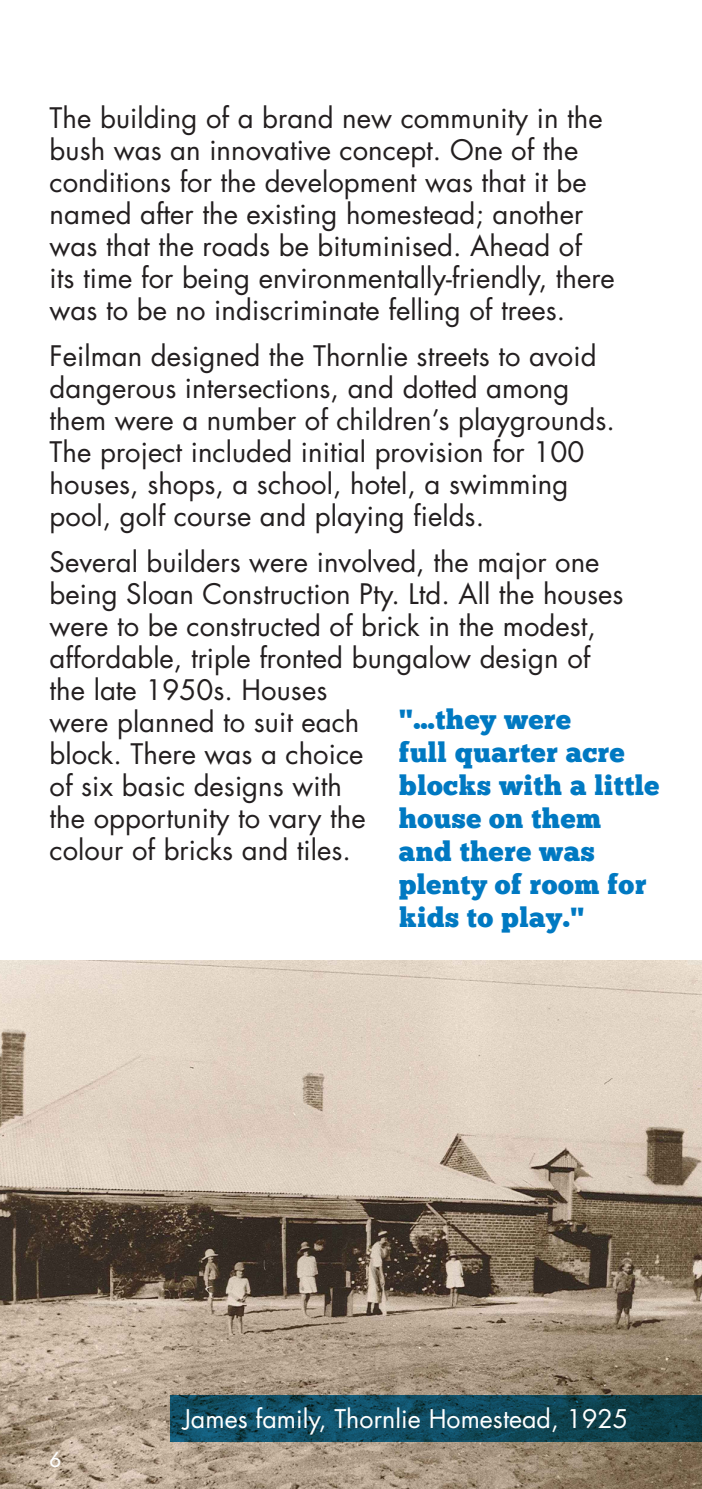
<style>
.page{position:relative;width:702px;height:1489px;background:#fff}
.page>*{position:absolute;margin:0;border:0;box-sizing:border-box;transform-origin:0 0}
.DL_Body_Text_-_black{font:27.5px/32px "Futura";color:#231f20}
.QUOTES{font:27.5px/33px "Chunk Five Ex";letter-spacing:.02em;color:#0079c2}
.sub_image_text{font:25px "Futura";color:#fff}
.dates_white{font:20px "Futura";color:#fff}
</style>
<div class="page">
<img style="left:0;top:960px;width:702px;height:528px">
<svg style="left:171px;top:1394px;width:531px;height:46px;background:#124a5b"></svg>
<p class="DL_Body_Text_-_black" style="left:50px;top:102px;width:566px">The building of a brand new community in the bush was an innovative concept. One of the conditions for the development was that it be named after the existing homestead; another was that the roads be bituminised. Ahead of<br>its time for being environmentally-friendly, there was to be no indiscriminate felling of trees.</p>
<p class="DL_Body_Text_-_black" style="left:50px;top:340px;width:567px">Feilman designed the Thornlie streets to avoid dangerous intersections, and dotted among them were a number of children’s playgrounds.<br>The project included initial provision for 100 houses, shops, a school, hotel, a swimming pool, golf course and playing fields.</p>
<p class="DL_Body_Text_-_black" style="left:50px;top:546px;width:575px">Several builders were involved, the major one being Sloan Construction Pty. Ltd. All the houses were to be constructed of brick in the modest, affordable, triple fronted bungalow design of the late 1950s. Houses<br>were planned to suit each<br>block. There was a choice<br>of six basic designs with<br>the opportunity to vary the<br>colour of bricks and tiles.</p>
<p class="QUOTES" style="left:399px;top:702px;width:262px">"…they were<br>full quarter acre blocks with a little house on them and there was plenty of room for kids to play."</p>
<p class="dates_white" style="left:50px;top:1446px;width:13px">6</p>
<p class="sub_image_text" style="left:183px;top:1402px;width:447px">James family, Thornlie Homestead, 1925</p>
</div>
